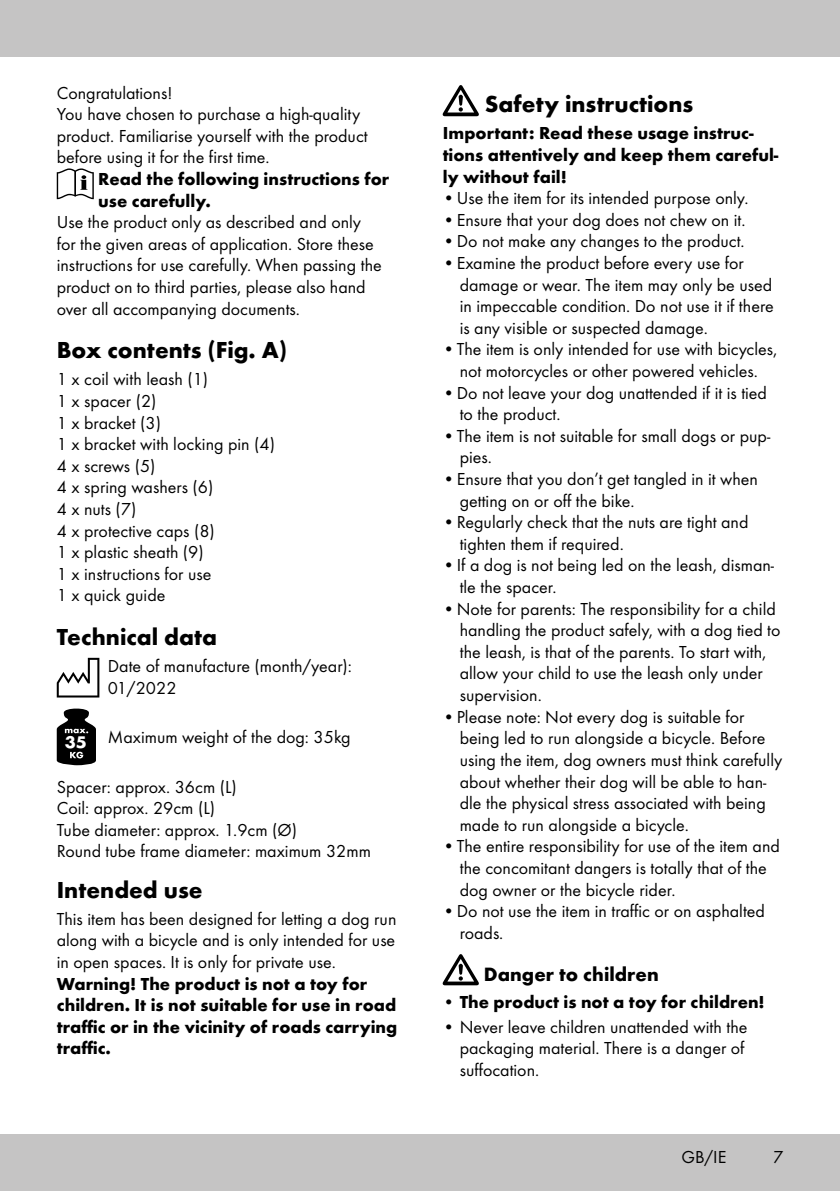
<style>
.page{position:relative;width:840px;height:1191px;background:#fff}
.page>*{position:absolute;margin:0;border:0;box-sizing:border-box;transform-origin:0 0}
.t1{font:700 24px "Futura TOT";color:#000}
.t2{font:700 20px "Futura TOT";color:#000}
.t3{font:18px/21.6px "Futura TOT Boo";color:#000}
.t4{font:700 18px/21.6px "Futura TOT";color:#000}
</style>
<div class="page">
<div style="left:0;top:1134px;width:839px;height:57px;background:#c5c4c4"></div>
<div style="left:0;top:0;width:839px;height:57px;background:#c5c4c4"></div>
<svg style="left:57px;top:168px;width:37px;height:31px"></svg>
<svg style="left:57px;top:658px;width:42px;height:39px"></svg>
<svg style="left:57px;top:708px;width:39px;height:57px"></svg>
<svg style="left:442px;top:85px;width:36px;height:31px"></svg>
<svg style="left:442px;top:954px;width:36px;height:31px"></svg>
<p class="t3" style="left:57px;top:82px;width:312px">Congratulations!<br>You have chosen to purchase a high-quality product. Familiarise yourself with the product before using it for the first time.</p>
<p class="t4" style="left:98px;top:168px;width:292px">Read the following instructions for use carefully.</p>
<p class="t3" style="left:57px;top:211px;width:326px">Use the product only as described and only for the given areas of application. Store these instructions for use carefully. When passing the product on to third parties, please also hand over all accompanying documents.</p>
<h1 class="t1" style="left:57px;top:335px;width:232px">Box contents (Fig. A)</h1>
<p class="t3" style="left:57px;top:368px;width:220px">1 x coil with leash (1)<br>1 x spacer (2)<br>1 x bracket (3)<br>1 x bracket with locking pin (4)<br>4 x screws (5)<br>4 x spring washers (6)<br>4 x nuts (7)<br>4 x protective caps (8)<br>1 x plastic sheath (9)<br>1 x instructions for use<br>1 x quick guide</p>
<h1 class="t1" style="left:57px;top:622px;width:162px">Technical data</h1>
<p class="t3" style="left:108px;top:655px;width:245px">Date of manufacture (month/year):<br>01/2022</p>
<p class="t3" style="left:65px;top:725px;width:287px"><sub>35</sub> Maximum weight of the dog: 35kg</p>
<p class="t3" style="left:57px;top:775px;width:315px">Spacer: approx. 36cm (L)<br>Coil: approx. 29cm (L)<br>Tube diameter: approx. 1.9cm (Ø)<br>Round tube frame diameter: maximum 32mm</p>
<h1 class="t1" style="left:57px;top:874px;width:147px">Intended use</h1>
<p class="t3" style="left:57px;top:908px;width:341px;text-align:justify">This item has been designed for letting a dog run along with a bicycle and is only intended for use in open spaces. It is only for private use.</p>
<p class="t4" style="left:57px;top:972px;width:342px">Warning! The product is not a toy for children. It is not suitable for use in road traffic or in the vicinity of roads carrying traffic.</p>
<h1 class="t1" style="left:484px;top:89px;width:210px">Safety instructions</h1>
<p class="t4" style="left:442px;top:122px;width:337px">Important: Read these usage instruc&shy;tions attentively and keep them careful&shy;ly without fail!</p>
<p class="t3" style="left:442px;top:187px;width:307px">•Use the item for its intended purpose only.</p>
<p class="t3" style="left:442px;top:209px;width:304px">•Ensure that your dog does not chew on it.</p>
<p class="t3" style="left:442px;top:230px;width:303px">•Do not make any changes to the product.</p>
<p class="t3" style="left:459px;top:252px;width:315px;text-indent:-17px">•Examine the product before every use for damage or wear. The item may only be used in impeccable condition. Do not use it if there is any visible or suspected damage.</p>
<p class="t3" style="left:442px;top:338px;width:336px;text-align:center">•The item is only intended for use with bicycles, not motorcycles or other powered vehicles.</p>
<p class="t3" style="left:459px;top:382px;width:309px;text-indent:-17px">•Do not leave your dog unattended if it is tied to the product.</p>
<p class="t3" style="left:459px;top:425px;width:312px;text-indent:-17px">•The item is not suitable for small dogs or pup&shy;pies.</p>
<p class="t3" style="left:459px;top:468px;width:300px;text-indent:-17px">•Ensure that you don’t get tangled in it when getting on or off the bike.</p>
<p class="t3" style="left:459px;top:511px;width:290px;text-indent:-17px">•Regularly check that the nuts are tight and tighten them if required.</p>
<p class="t3" style="left:459px;top:554px;width:316px;text-indent:-17px">•If a dog is not being led on the leash, disman&shy;tle the spacer.</p>
<p class="t3" style="left:459px;top:598px;width:322px;text-indent:-17px">•Note for parents: The responsibility for a child handling the product safely, with a dog tied to the leash, is that of the parents. To start with, allow your child to use the leash only under supervision.</p>
<p class="t3" style="left:459px;top:706px;width:324px;text-indent:-17px">•Please note: Not every dog is suitable for being led to run alongside a bicycle. Before using the item, dog owners must think carefully about whether their dog will be able to han&shy;dle the physical stress associated with being made to run alongside a bicycle.</p>
<p class="t3" style="left:459px;top:835px;width:321px;text-indent:-17px">•The entire responsibility for use of the item and the concomitant dangers is totally that of the dog owner or the bicycle rider.</p>
<p class="t3" style="left:459px;top:900px;width:306px;text-indent:-17px">•Do not use the item in traffic or on asphalted roads.</p>
<p class="t2" style="left:483px;top:962px;width:176px">Danger to children</p>
<p class="t4" style="left:442px;top:991px;width:323px">• The product is not a toy for children!</p>
<p class="t3" style="left:459px;top:1015px;width:289px;text-indent:-17px">• Never leave children unattended with the packaging material. There is a danger of suffocation.</p>
<p class="t3" style="left:681px;top:1146px;width:47px">GB/IE</p>
<p class="t3" style="left:772px;top:1146px;width:12px">7</p>
</div>
